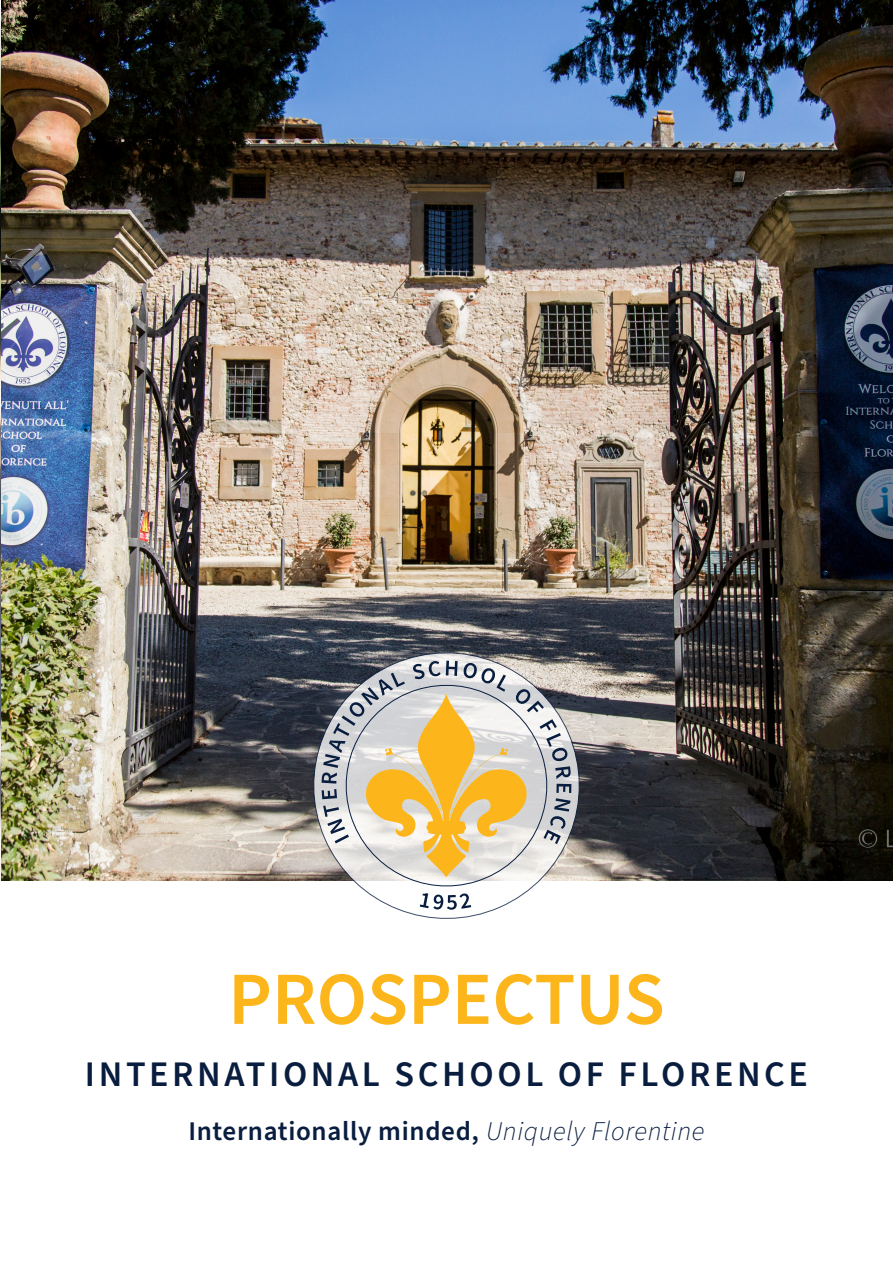
<style>
.page{position:relative;width:893px;height:1263px;background:#fff}
.page>*{position:absolute;margin:0;border:0;box-sizing:border-box;transform-origin:0 0}
.t1{font:600 75px "Source Sans Pro";color:#fcb61c}
.t2{font:600 36px "Source Sans Pro";letter-spacing:.1em;color:#091d3f}
.t3{font:600 27px "Source Sans Pro";letter-spacing:.025em;color:#091d3f}
.s1{font-weight:300;font-style:italic}
</style>
<div class="page">
<img style="left:0;top:0;width:893px;height:880px">
<svg style="left:312px;top:651px;width:269px;height:268px"></svg>
<svg style="left:333px;top:877px;width:226px;height:22px"></svg>
<svg style="left:322px;top:661px;width:249px;height:216px;background:#d0c2a4"></svg>
<svg style="left:420px;top:893px;width:51px;height:17px"></svg>
<p class="t1" style="left:228px;top:949px;width:438px">PROSPECTUS</p>
<p class="t2" style="left:85px;top:1050px;width:725px">INTERNATIONAL SCHOOL OF FLORENCE</p>
<p class="t3" style="left:188px;top:1113px;width:518px">Internationally minded, <span class="s1">Uniquely Florentine</span></p>
</div>
